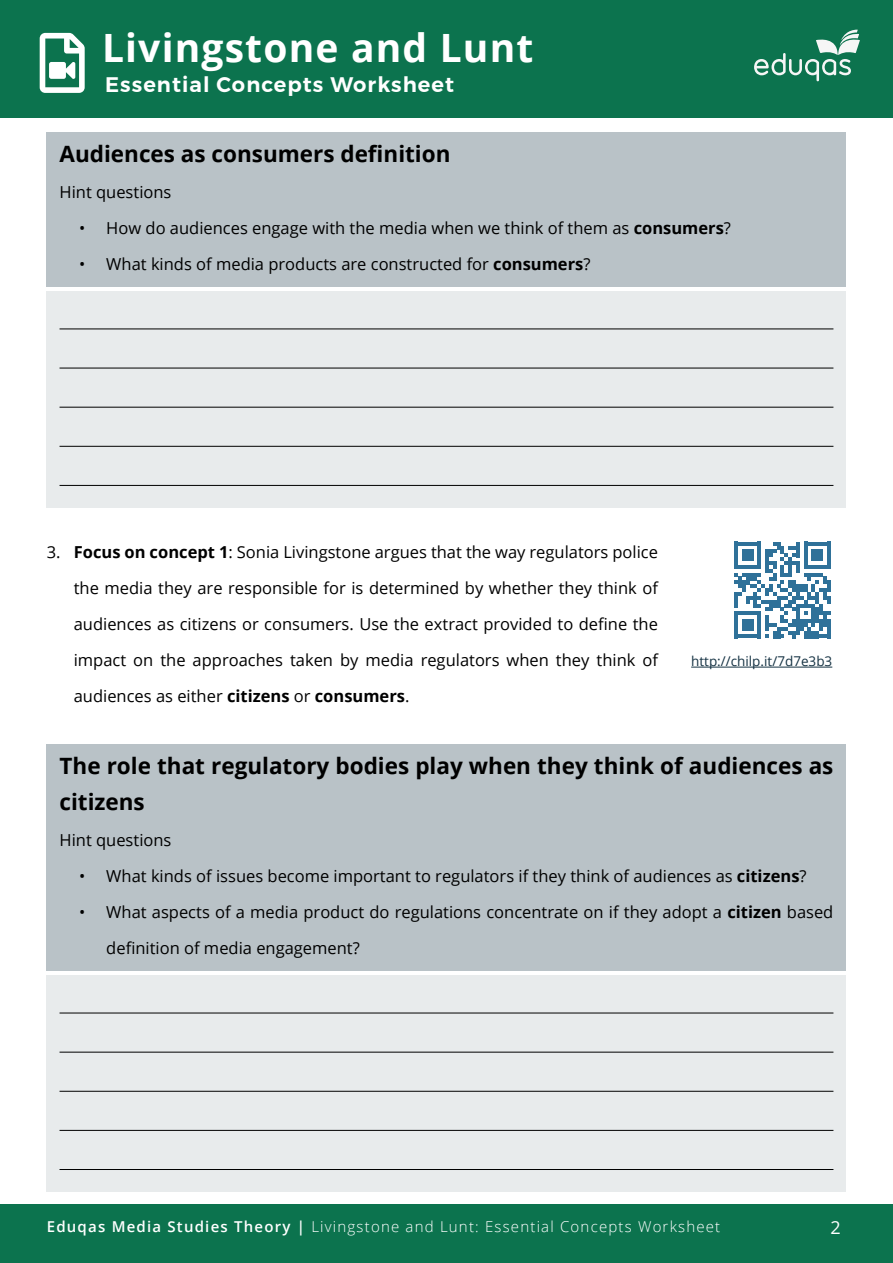
<style>
.page{position:relative;width:893px;height:1263px;background:#fff}
.page>*{position:absolute;margin:0;border:0;box-sizing:border-box;transform-origin:0 0}
.t1{font:700 39px "Open Sans";letter-spacing:.03em;color:#fff}
.t2{font:700 22.5px/36px "Open Sans";color:#000}
.t3{font:600 21px "Montserrat";letter-spacing:.05em;color:#fff}
.t4{font:18px "Open Sans";color:#fff}
.t5{font:16.5px/36px "Open Sans";color:#000;text-align:justify}
.t6{font:300 15px "Open Sans";letter-spacing:.08em;color:#fff}
.t7{font:13.5px "Open Sans";color:#153243}
.s1{font-weight:700}
.s2{font-weight:600}
</style>
<div class="page">
<div style="left:0;top:0;width:893px;height:117px;background:#0c734e"></div>
<svg style="left:754px;top:30px;width:106px;height:51px"></svg>
<div style="left:0;top:1204px;width:893px;height:59px;background:#0c734e"></div>
<div style="left:47px;top:132px;width:799px;height:48px;background:#b9c2c7"></div>
<div style="left:47px;top:173px;width:799px;height:42px;background:#b9c2c7"></div>
<div style="left:47px;top:209px;width:799px;height:42px;background:#b9c2c7"></div>
<div style="left:47px;top:245px;width:799px;height:42px;background:#b9c2c7"></div>
<div style="left:47px;top:744px;width:799px;height:84px;background:#b9c2c7"></div>
<div style="left:47px;top:821px;width:799px;height:42px;background:#b9c2c7"></div>
<div style="left:47px;top:857px;width:799px;height:42px;background:#b9c2c7"></div>
<div style="left:47px;top:893px;width:799px;height:78px;background:#b9c2c7"></div>
<div style="left:47px;top:291px;width:799px;height:217px;background:#e8ebec"></div>
<hr style="left:60px;top:329px;width:773px;height:1px;background:#000">
<hr style="left:60px;top:368px;width:773px;height:1px;background:#000">
<hr style="left:60px;top:407px;width:773px;height:1px;background:#000">
<hr style="left:60px;top:446px;width:773px;height:1px;background:#000">
<hr style="left:60px;top:485px;width:773px;height:1px;background:#000">
<hr style="left:691px;top:667px;width:141px;height:1px;background:#153243">
<svg style="left:734px;top:542px;width:97px;height:96px"></svg>
<div style="left:47px;top:975px;width:799px;height:217px;background:#e8ebec"></div>
<hr style="left:60px;top:1013px;width:773px;height:1px;background:#000">
<hr style="left:60px;top:1052px;width:773px;height:1px;background:#000">
<hr style="left:60px;top:1091px;width:773px;height:1px;background:#000">
<hr style="left:60px;top:1130px;width:773px;height:1px;background:#000">
<hr style="left:60px;top:1169px;width:773px;height:1px;background:#000">
<h1 class="t1" style="left:102px;top:20px;width:433px">Livingstone and Lunt</h1>
<p class="t3" style="left:105px;top:67px;width:350px">Essential Concepts Worksheet</p>
<h2 class="t2" style="left:60px;top:135px;width:392px">Audiences as consumers definition</h2>
<p class="t5" style="left:60px;top:174px;width:113px">Hint questions</p>
<p class="t5" style="left:79px;top:210px;width:653px">• How do audiences engage with the media when we think of them as <span class="s1">consumers</span>?</p>
<p class="t5" style="left:79px;top:246px;width:513px">• What kinds of media products are constructed for <span class="s1">consumers</span>?</p>
<p class="t5" style="left:74px;top:534px;width:586px;text-indent:-27px">3. <span class="s1">Focus on concept 1</span>: Sonia Livingstone argues that the way regulators police the media they are responsible for is determined by whether they think of audiences as citizens or consumers. Use the extract provided to define the impact on the approaches taken by media regulators when they think of audiences as either <span class="s1">citizens</span> or <span class="s1">consumers</span>.</p>
<p class="t7" style="left:691px;top:652px;width:143px">http://chilp.it/7d7e3b3</p>
<h2 class="t2" style="left:60px;top:747px;width:775px">The role that regulatory bodies play when they think of audiences as citizens</h2>
<p class="t5" style="left:60px;top:822px;width:113px">Hint questions</p>
<p class="t5" style="left:79px;top:858px;width:729px">• What kinds of issues become important to regulators if they think of audiences as <span class="s1">citizens</span>?</p>
<p class="t5" style="left:106px;top:894px;width:729px;text-indent:-27px">• What aspects of a media product do regulations concentrate on if they adopt a <span class="s1">citizen</span> based definition of media engagement?</p>
<p class="t6" style="left:47px;top:1216px;width:675px"><span class="s2">Eduqas Media Studies Theory |</span> Livingstone and Lunt: Essential Concepts Worksheet</p>
<p class="t4" style="left:830px;top:1215px;width:12px">2</p>
</div>
